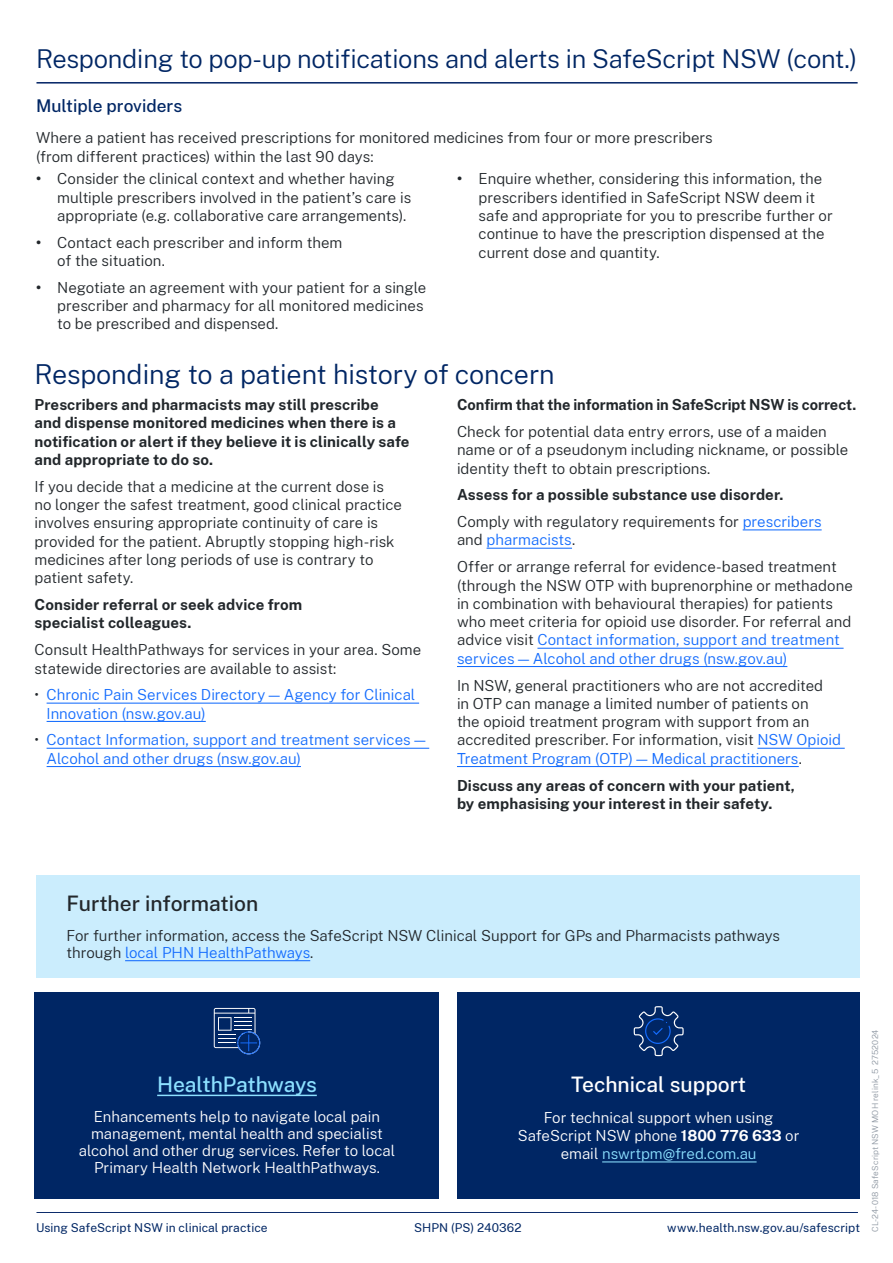
<style>
.page{position:relative;width:893px;height:1263px;background:#fff}
.page>*{position:absolute;margin:0;border:0;box-sizing:border-box;transform-origin:0 0}
.Heading_2__H2{font:300 27px "Public Sans";letter-spacing:-.005em;color:#002664}
.Heading_2__H2-2{font:300 25.5px "Public Sans";letter-spacing:-.01em;color:#002664}
.Heading_3__H3{font:500 21px "Public Sans";color:#22272b}
.Heading_3__H3-2{font:500 21px "Public Sans";color:#fff}
.Heading_3__H3-3{font:500 21px "Public Sans";letter-spacing:-.01em;color:#8ce0ff}
.Heading_3__H3-4{font:500 17.25px "Public Sans";color:#002664}
.Level_1_bullet{font:300 15px/18.3px "Public Sans";color:#22272b}
.Level_1_bullet-2{font:700 15px/18.3px "Public Sans";letter-spacing:.005em;color:#22272b}
.Body{font:300 15px/17.2px "Public Sans";color:#fff;text-align:center}
.Level_1_bullet-3{font:300 15px/18.3px "Public Sans";color:#146cfd}
.Heading_3__H3-5{font:300 15px/18.3px "Public Sans";color:#22272b}
.Body-2{font:300 15px/17.2px "Public Sans";color:#22272b}
.t1{font:12px "Public Sans";letter-spacing:.005em;color:#002664}
.t2{font:300 8.25px "Public Sans";letter-spacing:.02em;color:#8d96a1}
.s1{font-weight:700}
.s2{color:#22272b}
.s3{color:#146cfd}
.s4{color:#8ce0ff}
</style>
<div class="page">
<hr style="left:36px;top:1212px;width:822px;height:1px;background:#002264">
<hr style="left:47px;top:703px;width:372px;height:1px;background:#146cfd">
<hr style="left:47px;top:721px;width:159px;height:1px;background:#146cfd">
<hr style="left:47px;top:748px;width:382px;height:1px;background:#146cfd">
<hr style="left:47px;top:766px;width:254px;height:1px;background:#146cfd">
<hr style="left:743px;top:529px;width:79px;height:1px;background:#146cfd">
<hr style="left:487px;top:548px;width:85px;height:1px;background:#146cfd">
<hr style="left:537px;top:648px;width:307px;height:1px;background:#146cfd">
<hr style="left:457px;top:666px;width:330px;height:1px;background:#146cfd">
<hr style="left:757px;top:748px;width:88px;height:1px;background:#146cfd">
<hr style="left:457px;top:766px;width:342px;height:1px;background:#146cfd">
<div style="left:34px;top:992px;width:405px;height:206px;background:#002664"></div>
<div style="left:457px;top:992px;width:403px;height:206px;background:#002664"></div>
<svg style="left:214px;top:1008px;width:46px;height:46px"></svg>
<svg style="left:634px;top:1006px;width:50px;height:50px"></svg>
<hr style="left:157px;top:1095px;width:160px;height:1px;background:#8ce0ff">
<hr style="left:602px;top:1161px;width:155px;height:1px;background:#8ce0ff">
<hr style="left:36px;top:82px;width:822px;height:2px;background:#002264">
<div style="left:36px;top:876px;width:824px;height:102px;background:#cbedfd"></div>
<hr style="left:125px;top:960px;width:185px;height:1px;background:#146cfd">
<h2 class="Heading_2__H2-2" style="left:36px;top:41px;width:823px">Responding to pop-up notifications and alerts in SafeScript NSW (cont.)</h2>
<h3 class="Heading_3__H3-4" style="left:36px;top:94px;width:148px">Multiple providers</h3>
<h3 class="Heading_3__H3-5" style="left:36px;top:128px;width:678px">Where a patient has received prescriptions for monitored medicines from four or more prescribers (from different practices) within the last 90 days:</h3>
<p class="Level_1_bullet" style="left:57px;top:169px;width:355px;text-indent:-21px"><span class="s1">•</span> Consider the clinical context and whether having multiple prescribers involved in the patient’s care is appropriate (e.g. collaborative care arrangements).</p>
<p class="Level_1_bullet" style="left:57px;top:232px;width:287px;text-indent:-21px"><span class="s1">•</span> Contact each prescriber and inform them of the situation.</p>
<p class="Level_1_bullet" style="left:57px;top:278px;width:371px;text-indent:-21px"><span class="s1">•</span> Negotiate an agreement with your patient for a single prescriber and pharmacy for all monitored medicines to be prescribed and dispensed.</p>
<p class="Level_1_bullet" style="left:479px;top:169px;width:356px;text-indent:-21px"><span class="s1">•</span> Enquire whether, considering this information, the prescribers identified in SafeScript NSW deem it safe and appropriate for you to prescribe further or continue to have the prescription dispensed at the current dose and quantity.</p>
<h2 class="Heading_2__H2" style="left:34px;top:356px;width:522px">Responding to a patient history of concern</h2>
<p class="Level_1_bullet-2" style="left:34px;top:394px;width:377px">Prescribers and pharmacists may still prescribe<br>and dispense monitored medicines when there is a notification or alert if they believe it is clinically safe and appropriate to do so.</p>
<p class="Level_1_bullet" style="left:34px;top:477px;width:369px">If you decide that a medicine at the current dose is no longer the safest treatment, good clinical practice involves ensuring appropriate continuity of care is provided for the patient. Abruptly stopping high-risk medicines after long periods of use is contrary to patient safety.</p>
<p class="Level_1_bullet-2" style="left:34px;top:594px;width:269px">Consider referral or seek advice from specialist colleagues.</p>
<p class="Level_1_bullet" style="left:34px;top:640px;width:388px">Consult HealthPathways for services in your area. Some statewide directories are available to assist:</p>
<p class="Level_1_bullet-3" style="left:47px;top:685px;width:370px;text-indent:-12px"><span class="s2">•</span> Chronic Pain Services Directory — Agency for Clinical<br>Innovation (nsw.gov.au)</p>
<p class="Level_1_bullet-3" style="left:47px;top:730px;width:380px;text-indent:-12px"><span class="s2">•</span> Contact Information, support and treatment services —<br>Alcohol and other drugs (nsw.gov.au)</p>
<p class="Level_1_bullet-2" style="left:457px;top:394px;width:401px">Confirm that the information in SafeScript NSW is correct.</p>
<p class="Level_1_bullet" style="left:457px;top:422px;width:393px">Check for potential data entry errors, use of a maiden name or of a pseudonym including nickname, or possible identity theft to obtain prescriptions.</p>
<p class="Level_1_bullet-2" style="left:457px;top:485px;width:328px">Assess for a possible substance use disorder.</p>
<p class="Level_1_bullet" style="left:457px;top:512px;width:366px">Comply with regulatory requirements for <span class="s3">prescribers </span>and <span class="s3">pharmacists</span>.</p>
<p class="Level_1_bullet" style="left:457px;top:557px;width:397px">Offer or arrange referral for evidence-based treatment (through the NSW OTP with buprenorphine or methadone in combination with behavioural therapies) for patients who meet criteria for opioid use disorder. For referral and advice visit <span class="s3">Contact information, support and treatment services — Alcohol and other drugs (nsw.gov.au)</span></p>
<p class="Level_1_bullet" style="left:457px;top:675px;width:385px">In NSW, general practitioners who are not accredited<br>in OTP can manage a limited number of patients on<br>the opioid treatment program with support from an accredited prescriber. For information, visit <span class="s3">NSW Opioid Treatment Program (OTP) — Medical practitioners</span>.</p>
<p class="Level_1_bullet-2" style="left:457px;top:775px;width:340px">Discuss any areas of concern with your patient, by emphasising your interest in their safety.</p>
<h3 class="Heading_3__H3" style="left:66px;top:888px;width:193px">Further information</h3>
<p class="Body-2" style="left:66px;top:926px;width:715px">For further information, access the SafeScript NSW Clinical Support for GPs and Pharmacists pathways through <span class="s3">local PHN HealthPathways</span>.</p>
<h3 class="Heading_3__H3-3" style="left:157px;top:1069px;width:161px">HealthPathways</h3>
<p class="Body" style="left:79px;top:1107px;width:318px">Enhancements help to navigate local pain management, mental health and specialist alcohol and other drug services. Refer to local Primary Health Network HealthPathways.</p>
<h3 class="Heading_3__H3-2" style="left:571px;top:1069px;width:177px">Technical support</h3>
<p class="Body" style="left:518px;top:1107px;width:283px;line-height:18.3px">For technical support when using<br>SafeScript NSW phone <span class="s1">1800 776 633</span> or email <span class="s4">nswrtpm@fred.com.au</span></p>
<p class="t1" style="left:36px;top:1219px;width:233px">Using SafeScript NSW in clinical practice</p>
<p class="t1" style="left:414px;top:1219px;width:109px">SHPN (PS) 240362</p>
<p class="t1" style="left:667px;top:1219px;width:194px">www.health.nsw.gov.au/safescript</p>
<p class="t2" style="left:869px;top:1232px;width:204px;rotate:-90deg">CL-24-018 SafeScript NSW MOH relink_5 2752024</p>
</div>
